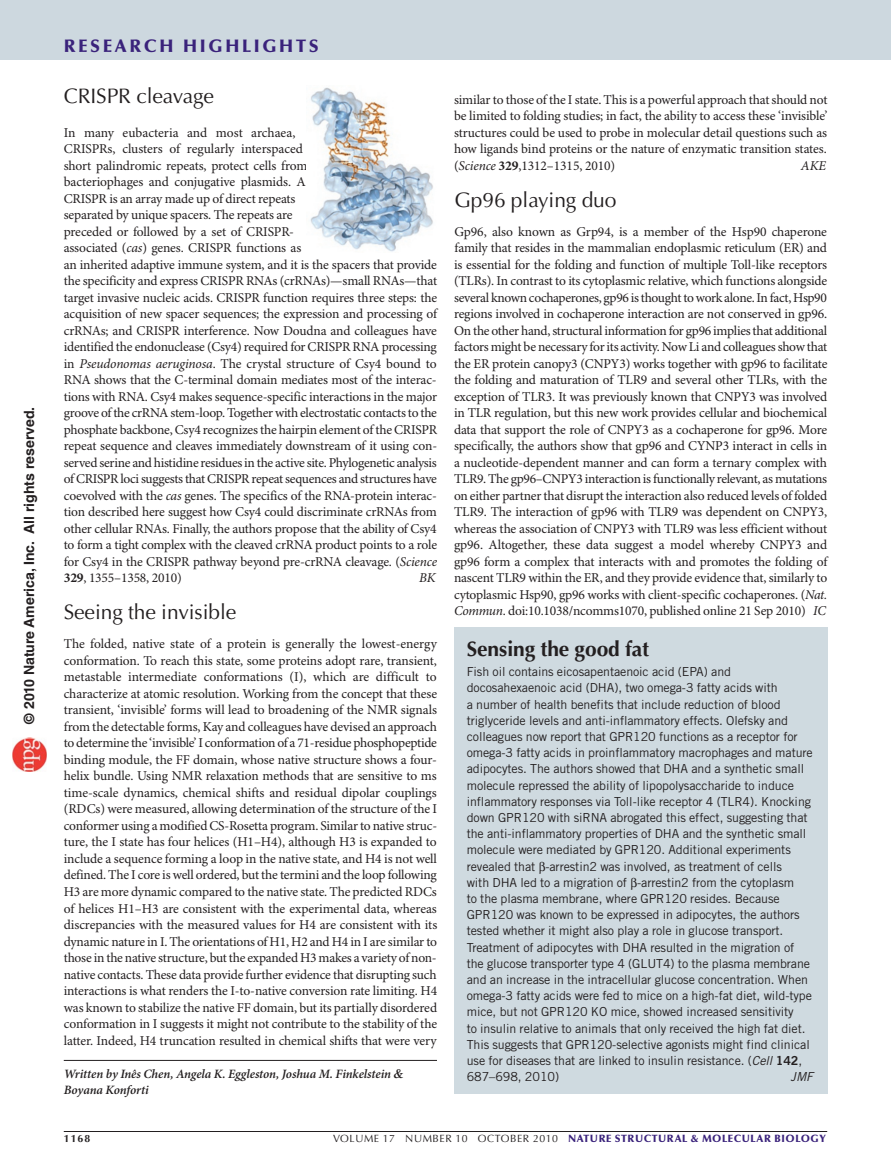
<style>
.page{position:relative;width:891px;height:1175px;background:#fff}
.page>*{position:absolute;margin:0;border:0;box-sizing:border-box;transform-origin:0 0}
.t1{font:21px "Optima LT Std";letter-spacing:-.005em;color:#231f20}
.t2{font:700 21px "Optima LT Std";letter-spacing:-.005em;color:#231f20}
.t3{font:900 18px "Optima LT Std";letter-spacing:.15em;color:#3a227b}
.t4{font:700 14.1px "Helvetica LT Std";color:#231f20}
.t5{font:13.5px/16.5px "Minion Pro";letter-spacing:-.015em;color:#231f20;text-align:justify}
.t6{font:italic 13.5px "Minion Pro";color:#231f20}
.t7{font:italic 600 12.75px/16.5px "Minion Pro";letter-spacing:-.01em;color:#231f20}
.t8{font:12.45px/16.2px "Trade Gothic LT Std";letter-spacing:-.01em;color:#231f20}
.t9{font:italic 12.45px "Trade Gothic LT Std";color:#231f20}
.t10{font:900 10.5px "Optima LT Std";letter-spacing:.05em;color:#3a227b}
.t11{font:10.5px "Optima LT Std";letter-spacing:.05em;color:#231f20}
.t12{font:700 10.5px "Optima LT Std";color:#231f20}
.s1{font-style:italic}
.s2{font-weight:700}
.s3{font-family:"Trade Gothic LT Std Bd 2"}
.s4{font-family:"Times LT Std"}
.s5{font-weight:400;color:#231f20}
</style>
<div class="page">
<hr style="left:64px;top:1131px;width:763px;height:1px;background:#231f20">
<div style="left:0;top:0;width:891px;height:60px;background:#cdd8df"></div>
<hr style="left:64px;top:1060px;width:373px;height:1px;background:#231f20">
<img style="left:310px;top:87px;width:123px;height:165px">
<div style="left:454px;top:627px;width:373px;height:467px;background:#cfdae0"></div>
<img style="left:12px;top:738px;width:34px;height:34px">
<p class="t4" style="left:21px;top:723px;width:318px;rotate:-90deg">© 2010 Nature America, Inc. All rights reserved.</p>
<h2 class="t3" style="left:64px;top:36px;width:257px">RESEARCH HIGHLIGHTS</h2>
<h1 class="t1" style="left:64px;top:83px;width:152px">CRISPR cleavage</h1>
<p class="t5" style="left:64px;top:125px;width:375px;text-align:left">In many eubacteria and most archaea,<br>CRISPRs, clusters of regularly interspaced<br>short palindromic repeats, protect cells from<br>bacteriophages and conjugative plasmids. A<br>CRISPR is an array made up of direct repeats<br>separated by unique spacers. The repeats are<br>preceded or followed by a set of CRISPR-<br>associated (<span class="s1">cas</span>) genes. CRISPR functions as<br>an inherited adaptive immune system, and it is the spacers that provide the specificity and express CRISPR RNAs (crRNAs)—small RNAs—that target invasive nucleic acids. CRISPR function requires three steps: the acquisition of new spacer sequences; the expression and processing of crRNAs; and CRISPR interference. Now Doudna and colleagues have identified the endonuclease (Csy4) required for CRISPR RNA processing in <span class="s1">Pseudonomas aeruginosa</span>. The crystal structure of Csy4 bound to RNA shows that the C-terminal domain mediates most of the interac&shy;tions with RNA. Csy4 makes sequence-specific interactions in the major groove of the crRNA stem-loop. Together with electrostatic contacts to the phosphate backbone, Csy4 recognizes the hairpin element of the CRISPR repeat sequence and cleaves immediately downstream of it using con&shy;served serine and histidine residues in the active site. Phylogenetic analysis of CRISPR loci suggests that CRISPR repeat sequences and structures have coevolved with the <span class="s1">cas</span> genes. The specifics of the RNA-protein interac&shy;tion described here suggest how Csy4 could discriminate crRNAs from other cellular RNAs. Finally, the authors propose that the ability of Csy4 to form a tight complex with the cleaved crRNA product points to a role for Csy4 in the CRISPR pathway beyond pre-crRNA cleavage. (<span class="s1">Science </span><span class="s2">329</span>, 1355–1358, 2010)</p>
<p class="t5" style="left:454px;top:92px;width:375px">similar to those of the I state. This is a powerful approach that should not be limited to folding studies; in fact, the ability to access these ‘invisible’ structures could be used to probe in molecular detail questions such as how ligands bind proteins or the nature of enzymatic transition states. (<span class="s1">Science</span> <span class="s2">329</span>,1312–1315, 2010)</p>
<p class="t6" style="left:801px;top:157px;width:27px">AKE</p>
<h1 class="t1" style="left:455px;top:187px;width:163px">Gp96 playing duo</h1>
<p class="t5" style="left:454px;top:224px;width:375px">Gp96, also known as Grp94, is a member of the Hsp90 chaperone family that resides in the mammalian endoplasmic reticulum (ER) and is essential for the folding and function of multiple Toll-like receptors (TLRs). In contrast to its cytoplasmic relative, which functions alongside several known cochaperones, gp96 is thought to work alone. In fact, Hsp90 regions involved in cochaperone interaction are not conserved in gp96.<br>On the other hand, structural information for gp96 implies that additional factors might be necessary for its activity. Now Li and colleagues show that the ER protein canopy3 (CNPY3) works together with gp96 to facilitate the folding and maturation of TLR9 and several other TLRs, with the exception of TLR3. It was previously known that CNPY3 was involved in TLR regulation, but this new work provides cellular and biochemical data that support the role of CNPY3 as a cochaperone for gp96. More specifically, the authors show that gp96 and CYNP3 interact in cells in a nucleotide-dependent manner and can form a ternary complex with TLR9. The gp96–CNPY3 interaction is functionally relevant, as mutations on either partner that disrupt the interaction also reduced levels of folded TLR9. The interaction of gp96 with TLR9 was dependent on CNPY3, whereas the association of CNPY3 with TLR9 was less efficient without gp96. Altogether, these data suggest a model whereby CNPY3 and gp96 form a complex that interacts with and promotes the folding of nascent TLR9 within the ER, and they provide evidence that, similarly to cytoplasmic Hsp90, gp96 works with client-specific cochaperones. (<span class="s1">Nat.<br>Commun</span>. doi:10.1038/ncomms1070, published online 21 Sep 2010) <span class="s1">IC</span></p>
<p class="t6" style="left:419px;top:570px;width:18px">BK</p>
<h1 class="t1" style="left:64px;top:600px;width:174px">Seeing the invisible</h1>
<p class="t5" style="left:64px;top:636px;width:375px">The folded, native state of a protein is generally the lowest-energy conformation. To reach this state, some proteins adopt rare, transient, metastable intermediate conformations (I), which are difficult to characterize at atomic resolution. Working from the concept that these transient, ‘invisible’ forms will lead to broadening of the NMR signals from the detectable forms, Kay and colleagues have devised an approach to determine the ‘invisible’ I conformation of a 71-residue phosphopeptide binding module, the FF domain, whose native structure shows a four&shy;helix bundle. Using NMR relaxation methods that are sensitive to ms time-scale dynamics, chemical shifts and residual dipolar couplings (RDCs) were measured, allowing determination of the structure of the I conformer using a modified CS-Rosetta program. Similar to native struc&shy;ture, the I state has four helices (H1–H4), although H3 is expanded to include a sequence forming a loop in the native state, and H4 is not well defined. The I core is well ordered, but the termini and the loop following H3 are more dynamic compared to the native state. The predicted RDCs of helices H1–H3 are consistent with the experimental data, whereas discrepancies with the measured values for H4 are consistent with its dynamic nature in I. The orientations of H1, H2 and H4 in I are similar to those in the native structure, but the expanded H3 makes a variety of non&shy;native contacts. These data provide further evidence that disrupting such interactions is what renders the I-to-native conversion rate limiting. H4 was known to stabilize the native FF domain, but its partially disordered conformation in I suggests it might not contribute to the stability of the latter. Indeed, H4 truncation resulted in chemical shifts that were very</p>
<h1 class="t2" style="left:467px;top:636px;width:184px">Sensing the good fat</h1>
<p class="t8" style="left:467px;top:663px;width:348px">Fish oil contains eicosapentaenoic acid (EPA) and docosahexaenoic acid (DHA), two omega-3 fatty acids with<br>a number of health benefits that include reduction of blood triglyceride levels and anti-inflammatory effects. Olefsky and colleagues now report that GPR120 functions as a receptor for omega-3 fatty acids in proinflammatory macrophages and mature adipocytes. The authors showed that DHA and a synthetic small molecule repressed the ability of lipopolysaccharide to induce inflammatory responses via Toll-like receptor 4 (TLR4). Knocking down GPR120 with siRNA abrogated this effect, suggesting that the anti-inflammatory properties of DHA and the synthetic small molecule were mediated by GPR120. Additional experiments revealed that -arrestin2 was involved, as treatment of cells<br>with DHA led to a migration of -arrestin2 from the cytoplasm<br>to the plasma membrane, where GPR120 resides. Because GPR120 was known to be expressed in adipocytes, the authors tested whether it might also play a role in glucose transport.<br>Treatment of adipocytes with DHA resulted in the migration of the glucose transporter type 4 (GLUT4) to the plasma membrane and an increase in the intracellular glucose concentration. When omega-3 fatty acids were fed to mice on a high-fat diet, wild-type mice, but not GPR120 KO mice, showed increased sensitivity<br>to insulin relative to animals that only received the high fat diet.<br>This suggests that GPR120-selective agonists might find clinical use for diseases that are linked to insulin resistance. (<span class="s1">Cell</span> <span class="s3">142</span>, 687–698, 2010)</p>
<p class="t7" style="left:64px;top:1065px;width:341px">Written by Inês Chen, Angela K. Eggleston, Joshua M. Finkelstein <span class="s4">&amp;<br></span>Boyana Konforti</p>
<p class="t9" style="left:791px;top:1069px;width:24px">JMF</p>
<p class="t12" style="left:64px;top:1132px;width:28px">1168</p>
<p class="t11" style="left:333px;top:1132px;width:176px">volume 17 number 10 OCTOBER</p>
<p class="t10" style="left:533px;top:1132px;width:294px"><span class="s5">2010</span> NATURE STRUCTURAL &amp; MOLECULAR BIOLOGY</p>
</div>
